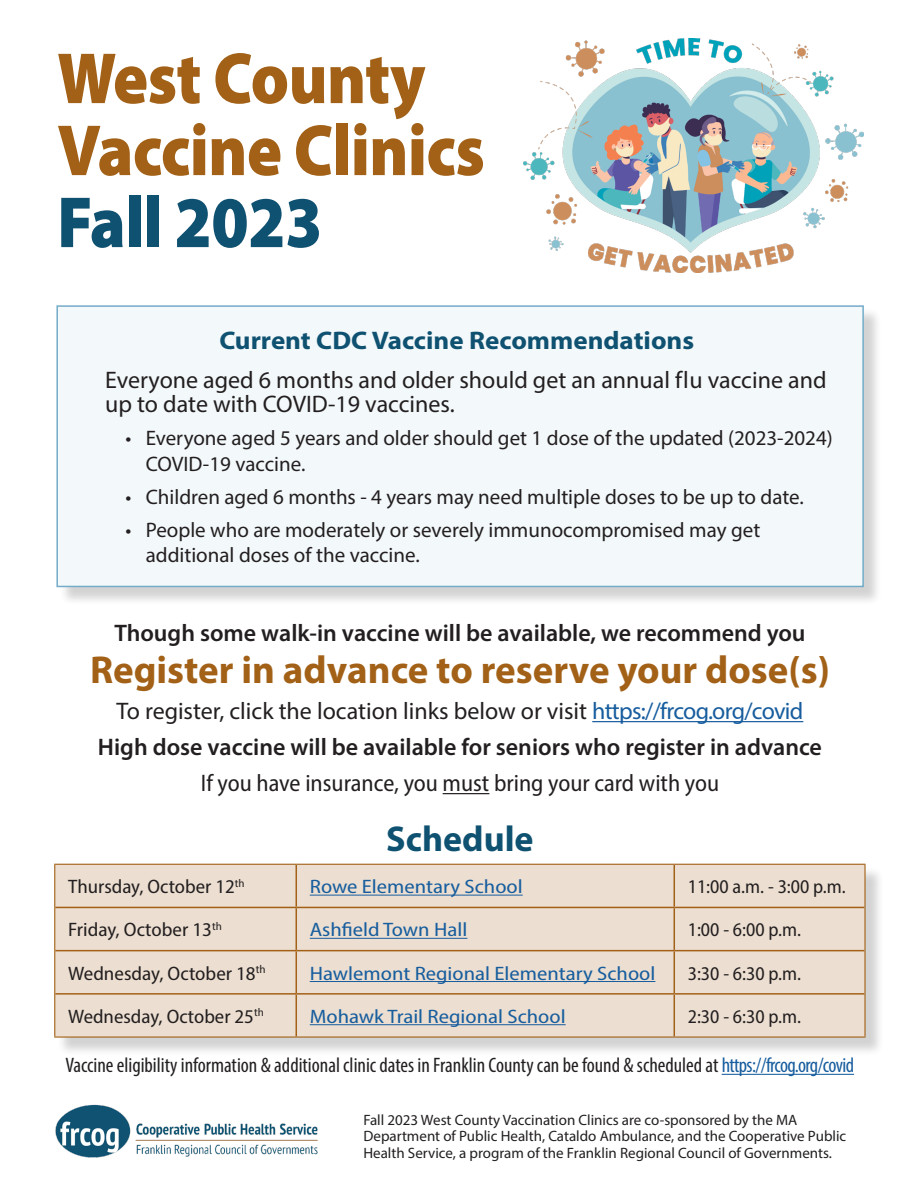
<style>
.page{position:relative;width:918px;height:1188px;background:#fff}
.page>*{position:absolute;margin:0;border:0;box-sizing:border-box;transform-origin:0 0}
.t1{font:900 73.05px/72px "Myriad Pro";letter-spacing:-.01em;color:#a26117;scale:.9 1}
.t2{font:700 39px "Myriad Pro";color:#a26117}
.t3{font:700 36px "Myriad Pro";color:#0f5171}
.t4{font:700 25.5px "Myriad Pro";color:#0f5171;scale:1.06 1}
.t5{font:24px/24px "Myriad Pro";color:#231f20}
.t6{font:600 24px "Myriad Pro";color:#231f20}
.t7{font:semi-condensed 24px "Myriad Pro";color:#231f20}
.t8{font:21px/25.5px "Myriad Pro";color:#231f20}
.t9{font:condensed 21px "Myriad Pro";color:#231f20}
.t10{font:semi-condensed 19.5px "Myriad Pro";color:#175d9e;scale:1.15 1}
.t11{font:semi-condensed 19.5px "Myriad Pro";color:#231f20}
.t12{font:semi-condensed 19.5px "Myriad Pro";color:#231f20;scale:1.05 1}
.t13{font:semi-condensed 19.5px "Myriad Pro";color:#231f20;scale:1.06 1}
.t14{font:15px/16.5px "Myriad Pro";color:#231f20}
.s1{color:#0f5171}
.s2{color:#175d9e}
</style>
<div class="page">
<div style="left:59px;top:308px;width:824px;height:298px;background:#231f20;opacity:.2"></div>
<div style="left:57px;top:306px;width:806px;height:280px;background:#f3f8fa"></div>
<div style="left:56px;top:305px;width:808px;height:282px;border:2px solid #73acc9"></div>
<img style="left:523px;top:38px;width:340px;height:235px">
<img style="left:55px;top:1104px;width:263px;height:54px">
<hr style="left:592px;top:721px;width:211px;height:1px;background:#175d9e">
<hr style="left:443px;top:793px;width:46px;height:1px;background:#231f20">
<div style="left:57px;top:866px;width:827px;height:191px;background:#231f20;opacity:.2"></div>
<div style="left:55px;top:865px;width:809px;height:171px;background:#ecdfd1"></div>
<hr style="left:864px;top:994px;width:2px;height:42px;background:#a26117">
<hr style="left:674px;top:1036px;width:192px;height:2px;background:#a26117">
<hr style="left:54px;top:864px;width:242px;height:1px;background:#a26117">
<hr style="left:54px;top:865px;width:1px;height:42px;background:#a26117">
<hr style="left:55px;top:907px;width:241px;height:1px;background:#a26117">
<hr style="left:54px;top:907px;width:1px;height:44px;background:#a26117">
<hr style="left:55px;top:950px;width:241px;height:1px;background:#a26117">
<hr style="left:54px;top:951px;width:1px;height:43px;background:#a26117">
<hr style="left:55px;top:993px;width:241px;height:2px;background:#a26117">
<hr style="left:54px;top:994px;width:1px;height:42px;background:#a26117">
<hr style="left:54px;top:1036px;width:242px;height:2px;background:#a26117">
<hr style="left:296px;top:864px;width:378px;height:1px;background:#a26117">
<hr style="left:296px;top:865px;width:1px;height:42px;background:#a26117">
<hr style="left:296px;top:907px;width:378px;height:1px;background:#a26117">
<hr style="left:296px;top:908px;width:1px;height:42px;background:#a26117">
<hr style="left:296px;top:950px;width:378px;height:1px;background:#a26117">
<hr style="left:296px;top:951px;width:1px;height:42px;background:#a26117">
<hr style="left:296px;top:993px;width:378px;height:2px;background:#a26117">
<hr style="left:296px;top:995px;width:1px;height:41px;background:#a26117">
<hr style="left:674px;top:995px;width:1px;height:41px;background:#a26117">
<hr style="left:296px;top:1036px;width:378px;height:2px;background:#a26117">
<hr style="left:674px;top:864px;width:192px;height:1px;background:#a26117">
<hr style="left:864px;top:865px;width:2px;height:42px;background:#a26117">
<hr style="left:674px;top:865px;width:1px;height:42px;background:#a26117">
<hr style="left:674px;top:907px;width:190px;height:1px;background:#a26117">
<hr style="left:674px;top:908px;width:1px;height:42px;background:#a26117">
<hr style="left:864px;top:907px;width:2px;height:44px;background:#a26117">
<hr style="left:674px;top:950px;width:190px;height:1px;background:#a26117">
<hr style="left:674px;top:951px;width:1px;height:42px;background:#a26117">
<hr style="left:674px;top:993px;width:190px;height:2px;background:#a26117">
<hr style="left:864px;top:951px;width:2px;height:43px;background:#a26117">
<hr style="left:310px;top:895px;width:213px;height:1px;background:#175d9e">
<hr style="left:310px;top:938px;width:157px;height:1px;background:#175d9e">
<hr style="left:310px;top:981px;width:345px;height:1px;background:#175d9e">
<hr style="left:310px;top:1024px;width:256px;height:1px;background:#175d9e">
<hr style="left:722px;top:1074px;width:132px;height:1px;background:#175d9e">
<p class="t1" style="left:57px;top:40px;width:411px">West County</p>
<p class="t1" style="left:57px;top:112px;width:477px">Vaccine Clinics<br><span class="s1">Fall 2023</span></p>
<p class="t4" style="left:219px;top:324px;width:449px">Current CDC Vaccine Recommendations</p>
<p class="t5" style="left:105px;top:368px;width:723px">Everyone aged 6 months and older should get an annual flu vaccine and up to date with COVID-19 vaccines.</p>
<p class="t8" style="left:146px;top:425px;width:689px;text-indent:-20px">• Everyone aged 5 years and older should get 1 dose of the updated (2023-2024)<br>COVID-19 vaccine.</p>
<p class="t8" style="left:125px;top:484px;width:680px">• Children aged 6 months - 4 years may need multiple doses to be up to date.</p>
<p class="t8" style="left:146px;top:517px;width:616px;text-indent:-20px">• People who are moderately or severely immunocompromised may get additional doses of the vaccine.</p>
<p class="t6" style="left:114px;top:618px;width:693px">Though some walk-in vaccine will be available, we recommend you</p>
<p class="t2" style="left:90px;top:645px;width:741px">Register in advance to reserve your dose(s)</p>
<p class="t5" style="left:117px;top:699px;width:688px">To register, click the location links below or visit <span class="s2">https://frcog.org/covid</span></p>
<p class="t6" style="left:98px;top:732px;width:726px">High dose vaccine will be available for seniors who register in advance</p>
<p class="t7" style="left:201px;top:769px;width:520px">If you have insurance, you must bring your card with you</p>
<p class="t3" style="left:386px;top:816px;width:149px">Schedule</p>
<p class="t12" style="left:68px;top:875px;width:169px">Thursday, October 12<sup>th</sup></p>
<p class="t10" style="left:310px;top:875px;width:187px">Rowe Elementary School</p>
<p class="t11" style="left:688px;top:875px;width:160px">11:00 a.m. - 3:00 p.m.</p>
<p class="t13" style="left:68px;top:918px;width:146px">Friday, October 13<sup>th</sup></p>
<p class="t10" style="left:310px;top:918px;width:139px">Ashfield Town Hall</p>
<p class="t11" style="left:688px;top:918px;width:115px">1:00 - 6:00 p.m.</p>
<p class="t13" style="left:68px;top:961px;width:188px">Wednesday, October 18<sup>th</sup></p>
<p class="t10" style="left:310px;top:961px;width:302px">Hawlemont Regional Elementary School</p>
<p class="t11" style="left:688px;top:961px;width:115px">3:30 - 6:30 p.m.</p>
<p class="t12" style="left:68px;top:1004px;width:188px">Wednesday, October 25<sup>th</sup></p>
<p class="t10" style="left:310px;top:1004px;width:224px">Mohawk Trail Regional School</p>
<p class="t11" style="left:688px;top:1004px;width:115px">2:30 - 6:30 p.m.</p>
<p class="t9" style="left:65px;top:1053px;width:790px">Vaccine eligibility information &amp; additional clinic dates in Franklin County can be found &amp; scheduled at <span class="s2">https://frcog.org/covid</span></p>
<p class="t14" style="left:363px;top:1111px;width:484px">Fall 2023 West County Vaccination Clinics are co-sponsored by the MA<br>Department of Public Health, Cataldo Ambulance, and the Cooperative Public<br>Health Service, a program of the Franklin Regional Council of Governments.</p>
</div>
